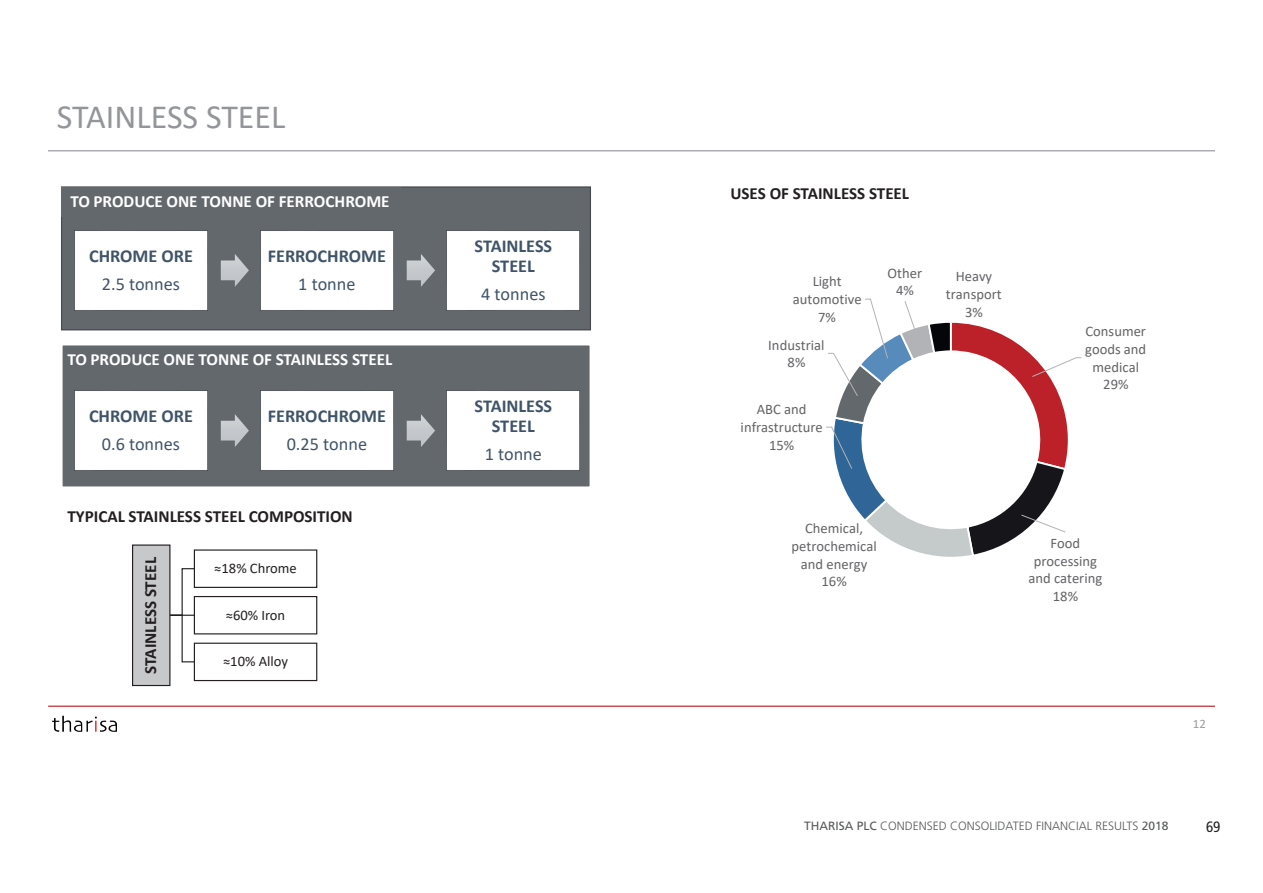
<style>
.page{position:relative;width:1263px;height:893px;background:#fff}
.page>*{position:absolute;margin:0;border:0;box-sizing:border-box;transform-origin:0 0}
.t1{font:34.05px "Calibri";color:#939598}
.t2{font:700 18.3px "Calibri";color:#405469}
.t3{font:18.3px "Calibri";color:#405469}
.t4{font:700 18.15px/20px "Calibri";color:#405469;text-align:center}
.t5{font:18.15px "Calibri";color:#405469}
.t6{font:700 17.1px "Calibri";color:#231f20}
.t7{font:700 17.1px "Calibri";color:#fff}
.t8{font:condensed 15px "Frutiger LT Std";color:#231f20}
.t9{font:14.55px/17.7px "Calibri";color:#636366;text-align:center}
.t10{font:14.55px "Calibri";color:#231f20}
.t11{font:12.9px "Calibri";color:#9b9ca0}
.t12{font:300 12px "Frutiger";color:#57585a}
.s1{font-weight:400}
</style>
<div class="page">
<img style="left:52px;top:715px;width:65px;height:17px">
<hr style="left:48px;top:706px;width:1167px;height:1px;background:#bc2028">
<hr style="left:48px;top:150px;width:1167px;height:1px;background:#939598">
<div style="left:62px;top:344px;width:528px;height:143px;background:#62686b"></div>
<div style="left:61px;top:344px;width:530px;height:144px;border:2px solid #fff"></div>
<div style="left:75px;top:391px;width:133px;height:79px;background:#fff"></div>
<svg style="left:221px;top:414px;width:28px;height:33px"></svg>
<div style="left:261px;top:391px;width:132px;height:79px;background:#fff"></div>
<svg style="left:407px;top:414px;width:28px;height:33px"></svg>
<div style="left:447px;top:391px;width:133px;height:79px;background:#fff"></div>
<div style="left:62px;top:187px;width:528px;height:143px;background:#62686b"></div>
<div style="left:61px;top:186px;width:530px;height:144px;border:1px solid #45494c"></div>
<div style="left:75px;top:231px;width:133px;height:79px;background:#fff"></div>
<svg style="left:221px;top:254px;width:28px;height:33px"></svg>
<div style="left:261px;top:231px;width:132px;height:79px;background:#fff"></div>
<svg style="left:407px;top:254px;width:28px;height:33px"></svg>
<div style="left:447px;top:231px;width:133px;height:79px;background:#fff"></div>
<div style="left:62px;top:187px;width:339px;height:29px;background:#62686b"></div>
<svg style="left:170px;top:567px;width:26px;height:96px"></svg>
<div style="left:133px;top:545px;width:37px;height:140px;background:#c7c8ca"></div>
<div style="left:132px;top:544px;width:38px;height:142px;border:1px solid #231f20"></div>
<div style="left:194px;top:549px;width:123px;height:39px;border:1px solid #231f20"></div>
<div style="left:194px;top:596px;width:123px;height:38px;border:1px solid #231f20"></div>
<div style="left:194px;top:643px;width:123px;height:38px;border:1px solid #231f20"></div>
<svg style="left:826px;top:298px;width:256px;height:259px"></svg>
<h1 class="t1" style="left:57px;top:93px;width:230px">STAINLESS STEEL</h1>
<p class="t7" style="left:70px;top:190px;width:321px">TO PRODUCE ONE TONNE OF FERROCHROME</p>
<p class="t2" style="left:89px;top:243px;width:105px">CHROME ORE</p>
<p class="t5" style="left:102px;top:271px;width:80px">2.5 tonnes</p>
<p class="t2" style="left:268px;top:243px;width:120px">FERROCHROME</p>
<p class="t5" style="left:298px;top:271px;width:59px">1 tonne</p>
<p class="t7" style="left:67px;top:347px;width:326px">TO PRODUCE ONE TONNE OF STAINLESS STEEL</p>
<p class="t4" style="left:89px;top:406px;width:105px">CHROME ORE</p>
<p class="t5" style="left:102px;top:431px;width:80px">0.6 tonnes</p>
<p class="t4" style="left:268px;top:406px;width:120px">FERROCHROME</p>
<p class="t5" style="left:287px;top:431px;width:82px">0.25 tonne</p>
<p class="t6" style="left:67px;top:504px;width:287px">TYPICAL STAINLESS STEEL COMPOSITION</p>
<p class="t6" style="left:138px;top:674px;width:118px;rotate:-90deg">STAINLESS STEEL</p>
<p class="t10" style="left:214px;top:558px;width:84px">≈18% Chrome</p>
<p class="t10" style="left:226px;top:605px;width:61px">≈60% Iron</p>
<p class="t10" style="left:223px;top:651px;width:67px">≈10% Alloy</p>
<p class="t4" style="left:475px;top:235px;width:79px">STAINLESS<br>STEEL</p>
<p class="t3" style="left:481px;top:281px;width:66px">4 tonnes</p>
<p class="t4" style="left:475px;top:396px;width:79px">STAINLESS<br>STEEL</p>
<p class="t5" style="left:485px;top:441px;width:59px">1 tonne</p>
<p class="t6" style="left:730px;top:181px;width:180px">USES OF STAINLESS STEEL</p>
<p class="t9" style="left:793px;top:272px;width:70px">Light automotive<br>7%</p>
<p class="t9" style="left:887px;top:264px;width:36px">Other<br>4%</p>
<p class="t9" style="left:946px;top:267px;width:57px">Heavy transport<br>3%</p>
<p class="t9" style="left:768px;top:335px;width:58px">Industrial<br>8%</p>
<p class="t9" style="left:741px;top:400px;width:84px">ABC and infrastructure<br>15%</p>
<p class="t9" style="left:1085px;top:322px;width:63px">Consumer goods and medical<br>29%</p>
<p class="t9" style="left:791px;top:519px;width:87px">Chemical, petrochemical and energy<br>16%</p>
<p class="t9" style="left:1028px;top:534px;width:75px">Food processing and catering<br>18%</p>
<p class="t11" style="left:1193px;top:715px;width:15px">12</p>
<p class="t12" style="left:804px;top:819px;width:366px"><span class="s1">THARISA PLC</span> CONDENSED CONSOLIDATED FINANCIAL RESULTS <span class="s1">2018</span></p>
<p class="t8" style="left:1206px;top:818px;width:16px">69</p>
</div>
